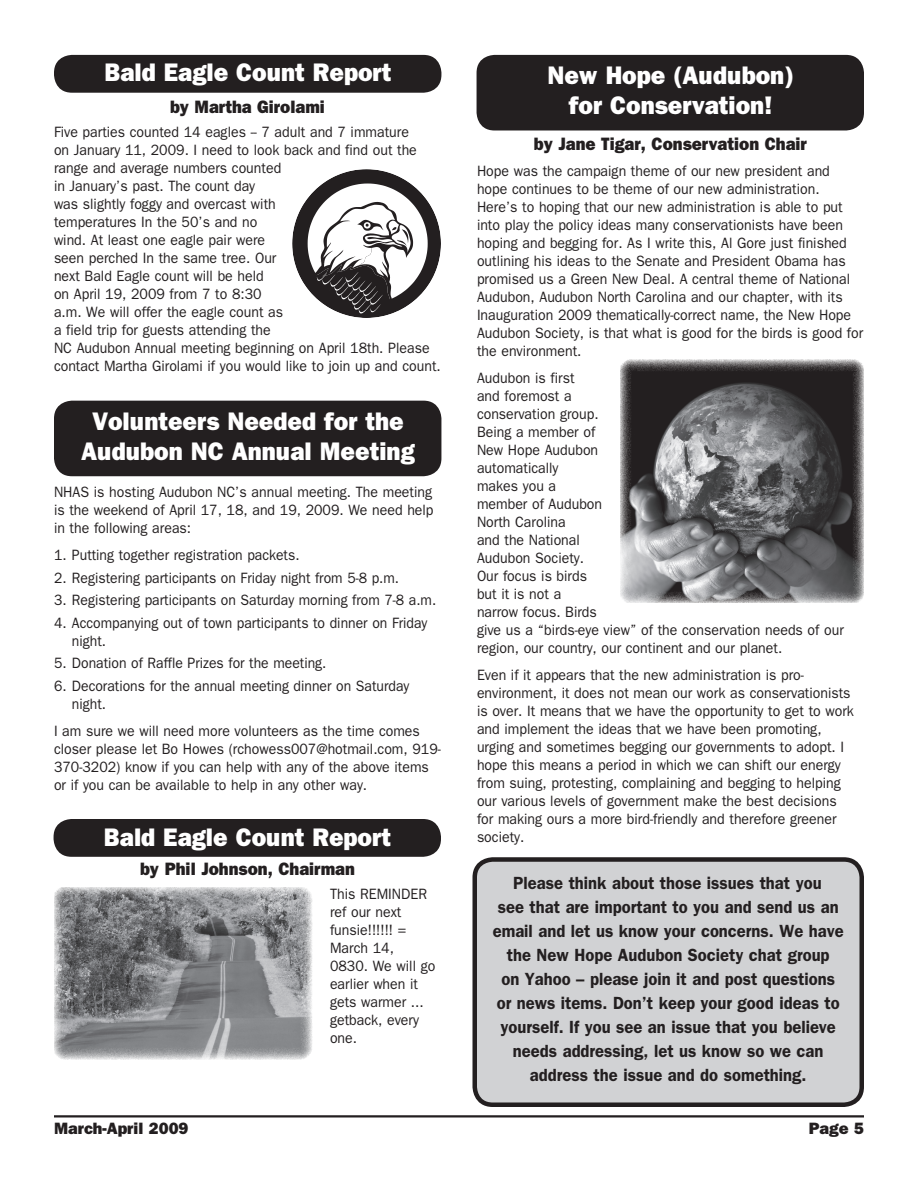
<style>
.page{position:relative;width:918px;height:1188px;background:#fff}
.page>*{position:absolute;margin:0;border:0;box-sizing:border-box;transform-origin:0 0}
.t1{font:800 25.5px/30px "Franklin Gothic";color:#fff;text-align:center;scale:.95 1}
.t2{font:800 18px "Franklin Gothic";color:#231f20;scale:.94 1}
.t3{font:600 17.7px/24px "Franklin Gothic";color:#231f20;text-align:center;scale:.94 1}
.t4{font:800 16.5px "Franklin Gothic";color:#231f20}
.t5{font:15px/18px "Franklin Gothic";color:#231f20;scale:.94 1}
.t6{font:15px/18px "Franklin Gothic";color:#231f20;scale:.93 1}
</style>
<div class="page">
<hr style="left:54px;top:1115px;width:810px;height:3px;background:#231f20">
<div style="left:54px;top:55px;width:387px;height:38px;background:#231f20;border-radius:18px"></div>
<div style="left:54px;top:401px;width:387px;height:75px;background:#231f20;border-radius:18px"></div>
<div style="left:477px;top:55px;width:387px;height:75px;background:#231f20;border-radius:18px"></div>
<svg style="left:292px;top:169px;width:149px;height:149px"></svg>
<img style="left:620px;top:360px;width:244px;height:243px">
<div style="left:54px;top:819px;width:387px;height:38px;background:#231f20;border-radius:18px"></div>
<img style="left:54px;top:887px;width:258px;height:172px">
<div style="left:475px;top:860px;width:387px;height:245px;background:#d1d2d4;border-radius:18px"></div>
<div style="left:472px;top:857px;width:392px;height:250px;border:4px solid #231f20;border-radius:18px"></div>
<h1 class="t1" style="left:104px;top:58px;width:304px">Bald Eagle Count Report</h1>
<p class="t2" style="left:170px;top:96px;width:166px">by Martha Girolami</p>
<p class="t5" style="left:54px;top:123px;width:413px">Five parties counted 14 eagles -- 7 adult and 7 immature<br>on January 11, 2009. I need to look back and find out the range and average numbers counted<br>in January’s past. The count day<br>was slightly foggy and overcast with<br>temperatures In the 50’s and no<br>wind. At least one eagle pair were<br>seen perched In the same tree. Our<br>next Bald Eagle count will be held<br>on April 19, 2009 from 7 to 8:30<br>a.m. We will offer the eagle count as<br>a field trip for guests attending the<br>NC Audubon Annual meeting beginning on April 18th. Please contact Martha Girolami if you would like to join up and count.</p>
<h1 class="t1" style="left:81px;top:406px;width:353px">Volunteers Needed for the<br>Audubon NC Annual Meeting</h1>
<p class="t5" style="left:54px;top:483px;width:405px;text-align:justify">NHAS is hosting Audubon NC’s annual meeting. The meeting is the weekend of April 17, 18, and 19, 2009. We need help in the following areas:</p>
<p class="t6" style="left:54px;top:546px;width:265px">1. Putting together registration packets.</p>
<p class="t6" style="left:54px;top:569px;width:373px">2. Registering participants on Friday night from 5-8 p.m.</p>
<p class="t6" style="left:54px;top:591px;width:413px">3. Registering participants on Saturday morning from 7-8 a.m.</p>
<p class="t6" style="left:72px;top:614px;width:384px;text-indent:-18px">4. Accompanying out of town participants to dinner on Friday night.</p>
<p class="t6" style="left:54px;top:654px;width:294px">5. Donation of Raffle Prizes for the meeting.</p>
<p class="t6" style="left:72px;top:677px;width:364px;text-indent:-18px">6. Decorations for the annual meeting dinner on Saturday night.</p>
<p class="t5" style="left:54px;top:722px;width:413px">I am sure we will need more volunteers as the time comes closer please let Bo Howes (rchowess007@hotmail.com, 919- 370-3202) know if you can help with any of the above items or if you can be available to help in any other way.</p>
<h1 class="t1" style="left:104px;top:822px;width:304px">Bald Eagle Count Report</h1>
<p class="t2" style="left:140px;top:858px;width:230px">by Phil Johnson, Chairman</p>
<p class="t5" style="left:330px;top:885px;width:114px">This REMINDER ref our next funsie!!!!!! =<br>March 14,<br>0830. We will go earlier when it gets warmer ... getback, every one.</p>
<h1 class="t1" style="left:547px;top:61px;width:261px">New Hope (Audubon) for Conservation!</h1>
<p class="t2" style="left:534px;top:133px;width:292px">by Jane Tigar, Conservation Chair</p>
<p class="t5" style="left:477px;top:162px;width:413px">Hope was the campaign theme of our new president and hope continues to be theme of our new administration.<br>Here’s to hoping that our new administration is able to put into play the policy ideas many conservationists have been hoping and begging for. As I write this, Al Gore just finished outlining his ideas to the Senate and President Obama has promised us a Green New Deal. A central theme of National Audubon, Audubon North Carolina and our chapter, with its Inauguration 2009 thematically-correct name, the New Hope Audubon Society, is that what is good for the birds is good for the environment.</p>
<p class="t5" style="left:477px;top:369px;width:392px">Audubon is first<br>and foremost a<br>conservation group.<br>Being a member of<br>New Hope Audubon<br>automatically<br>makes you a<br>member of Audubon<br>North Carolina<br>and the National<br>Audubon Society.<br>Our focus is birds<br>but it is not a<br>narrow focus. Birds<br>give us a “birds-eye view” of the conservation needs of our region, our country, our continent and our planet.</p>
<p class="t5" style="left:477px;top:666px;width:403px">Even if it appears that the new administration is pro&shy;environment, it does not mean our work as conservationists is over. It means that we have the opportunity to get to work and implement the ideas that we have been promoting, urging and sometimes begging our governments to adopt. I hope this means a period in which we can shift our energy from suing, protesting, complaining and begging to helping our various levels of government make the best decisions for making ours a more bird-friendly and therefore greener society.</p>
<p class="t3" style="left:493px;top:870px;width:375px">Please think about those issues that you<br>see that are important to you and send us an email and let us know your concerns. We have the New Hope Audubon Society chat group<br>on Yahoo – please join it and post questions or news items. Don’t keep your good ideas to yourself. If you see an issue that you believe needs addressing, let us know so we can address the issue and do something.</p>
<p class="t4" style="left:54px;top:1119px;width:136px">March-April 2009</p>
<p class="t4" style="left:809px;top:1119px;width:57px">Page 5</p>
</div>
